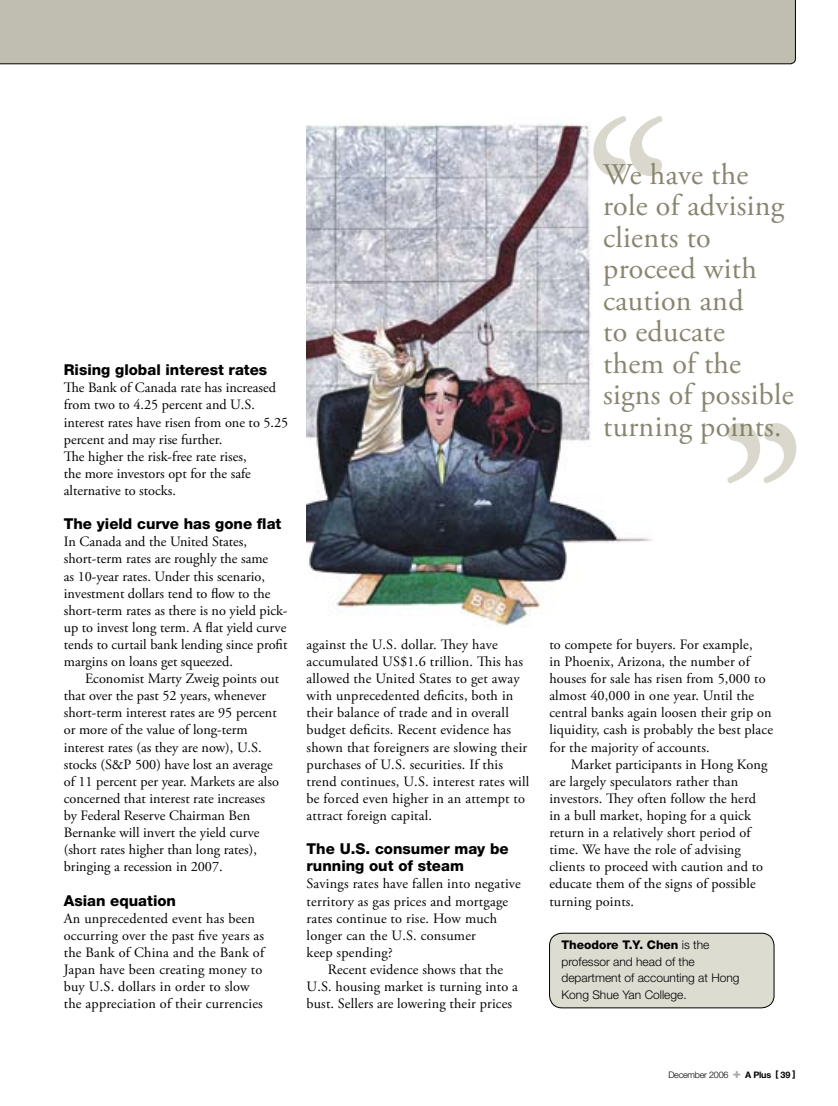
<style>
.page{position:relative;width:838px;height:1106px;background:#fff}
.page>*{position:absolute;margin:0;border:0;box-sizing:border-box;transform-origin:0 0}
.Feature_Pull_Quote{font:30px/31.5px "Adobe Garamond Pro";letter-spacing:.01em;color:#888670}
.PRCtax_-_subhead{font:800 15px/17.1px "Helvetica Neue";color:#000}
.PRCtax_-_text_no_indent{font:14.25px/17.1px "Adobe Garamond Pro";letter-spacing:.015em;color:#000}
.PRCtax_-_text_indent{font:14.25px/17.1px "Adobe Garamond Pro";letter-spacing:.01em;color:#000}
.PRC_tax_Credit_to_writer{font:300 12px/16.5px "Helvetica Neue";color:#000}
.t1{font:300 9px "Helvetica Neue";letter-spacing:-.025em;color:#000}
.s1{font-weight:800}
.s2{font-weight:800;font-size:13.5px;color:#aaa}
.s3{font-weight:700}
</style>
<div class="page">
<div style="left:0;top:0;width:795px;height:64px;background:#c0beb1"></div>
<div style="left:549px;top:933px;width:225px;height:74px;background:#dddcd1"></div>
<img style="left:306px;top:123px;width:346px;height:503px">
<svg style="left:593px;top:116px;width:70px;height:60px"></svg>
<svg style="left:727px;top:423px;width:69px;height:60px"></svg>
<p class="PRCtax_-_subhead" style="left:64px;top:361px;width:205px">Rising global interest rates</p>
<p class="PRCtax_-_text_no_indent" style="left:64px;top:380px;width:226px">The Bank of Canada rate has increased from two to 4.25 percent and U.S. interest rates have risen from one to 5.25 percent and may rise further.<br>The higher the risk-free rate rises,<br>the more investors opt for the safe alternative to stocks.</p>
<p class="PRCtax_-_subhead" style="left:64px;top:515px;width:219px">The yield curve has gone flat</p>
<p class="PRCtax_-_text_no_indent" style="left:64px;top:534px;width:225px">In Canada and the United States, short-term rates are roughly the same<br>as 10-year rates. Under this scenario, investment dollars tend to flow to the short-term rates as there is no yield pick&shy;up to invest long term. A flat yield curve tends to curtail bank lending since profit margins on loans get squeezed.</p>
<p class="PRCtax_-_text_indent" style="left:64px;top:670px;width:217px;text-indent:21px">Economist Marty Zweig points out that over the past 52 years, whenever short-term interest rates are 95 percent or more of the value of long-term interest rates (as they are now), U.S. stocks (S&amp;P 500) have lost an average of 11 percent per year. Markets are also concerned that interest rate increases by Federal Reserve Chairman Ben Bernanke will invert the yield curve (short rates higher than long rates), bringing a recession in 2007.</p>
<p class="PRCtax_-_subhead" style="left:64px;top:891px;width:114px">Asian equation</p>
<p class="PRCtax_-_text_no_indent" style="left:64px;top:910px;width:202px">An unprecedented event has been occurring over the past five years as the Bank of China and the Bank of Japan have been creating money to buy U.S. dollars in order to slow the appreciation of their currencies</p>
<p class="PRCtax_-_text_no_indent" style="left:306px;top:636px;width:224px">against the U.S. dollar. They have accumulated US$1.6 trillion. This has allowed the United States to get away with unprecedented deficits, both in their balance of trade and in overall budget deficits. Recent evidence has shown that foreigners are slowing their purchases of U.S. securities. If this trend continues, U.S. interest rates will be forced even higher in an attempt to attract foreign capital.</p>
<p class="PRCtax_-_subhead" style="left:306px;top:840px;width:204px">The U.S. consumer may be running out of steam</p>
<p class="PRCtax_-_text_no_indent" style="left:306px;top:876px;width:216px">Savings rates have fallen into negative territory as gas prices and mortgage rates continue to rise. How much longer can the U.S. consumer<br>keep spending?</p>
<p class="PRCtax_-_text_indent" style="left:306px;top:961px;width:213px;text-align:center">Recent evidence shows that the<br>U.S. housing market is turning into a bust. Sellers are lowering their prices</p>
<p class="Feature_Pull_Quote" style="left:603px;top:159px;width:192px">We have the role of advising clients to proceed with caution and<br>to educate<br>them of the signs of possible turning points.</p>
<p class="PRCtax_-_text_indent" style="left:549px;top:636px;width:225px">to compete for buyers. For example,<br>in Phoenix, Arizona, the number of houses for sale has risen from 5,000 to almost 40,000 in one year. Until the central banks again loosen their grip on liquidity, cash is probably the best place for the majority of accounts.</p>
<p class="PRCtax_-_text_indent" style="left:549px;top:756px;width:219px;text-indent:21px">Market participants in Hong Kong are largely speculators rather than investors. They often follow the herd in a bull market, hoping for a quick return in a relatively short period of time. We have the role of advising clients to proceed with caution and to educate them of the signs of possible turning points.</p>
<p class="PRC_tax_Credit_to_writer" style="left:561px;top:936px;width:180px"><span class="s1">Theodore T.Y. Chen</span> is the professor and head of the department of accounting at Hong<br>Kong Shue Yan College.</p>
<p class="t1" style="left:668px;top:1069px;width:129px">December 2006 <span class="s2">+</span> <span class="s3">A Plus [ 39 ]</span></p>
</div>
